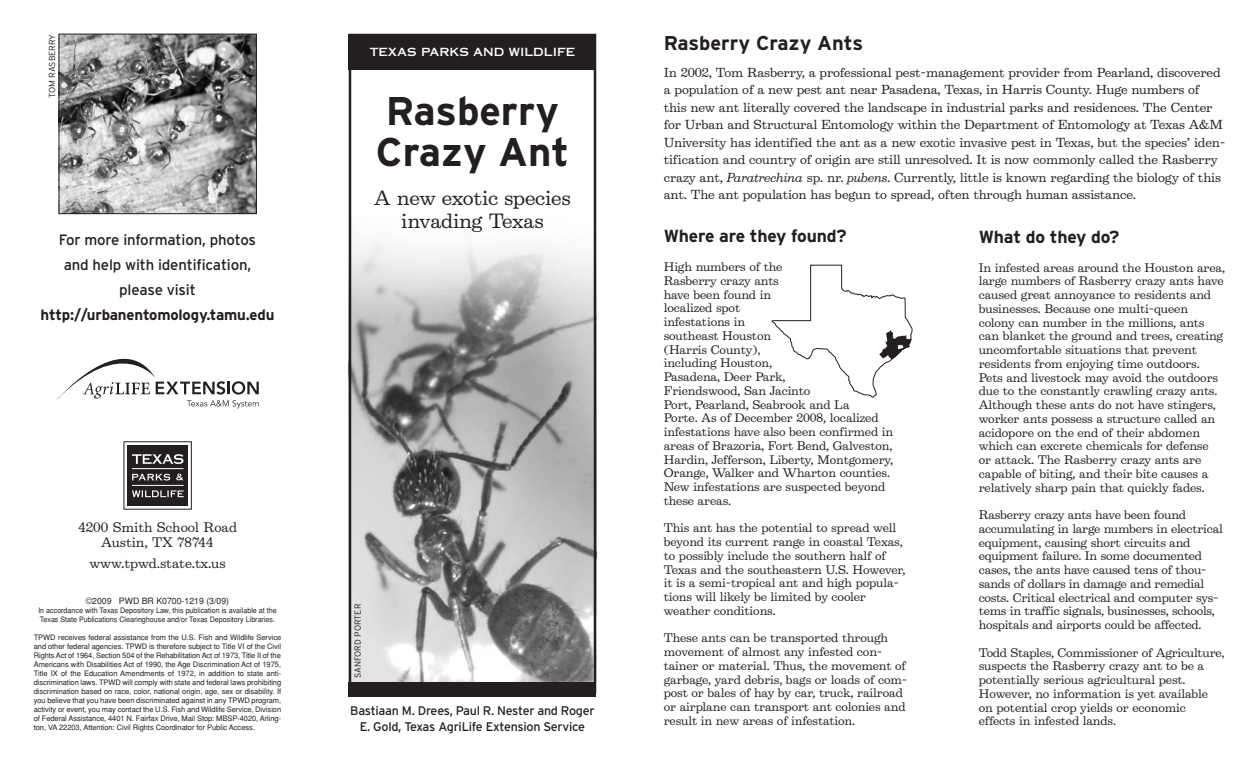
<style>
.page{position:relative;width:1260px;height:765px;background:#fff}
.page>*{position:absolute;margin:0;border:0;box-sizing:border-box;transform-origin:0 0}
.t1{font:700 40px/41.2px "Interstate";color:#231f20}
.t2{font:700 20px "Interstate";color:#231f20}
.t3{font:18.75px/23.8px "Belizio";letter-spacing:-.01em;color:#231f20;text-align:center}
.t4{font:700 17.5px "Interstate";letter-spacing:-.01em;color:#231f20}
.t5{font:15px/25px "Interstate";letter-spacing:-.01em;color:#231f20;text-align:center}
.t6{font:700 15px "Interstate";letter-spacing:-.01em;color:#231f20}
.t7{font:12.5px/16.2px "Interstate";letter-spacing:-.02em;color:#231f20;text-align:center}
.t8{font:12.5px/15px "Belizio";color:#231f20;text-align:center}
.t9{font:11.88px/17.5px "Belizio";letter-spacing:-.01em;color:#231f20}
.t10{font:11.25px/13.8px "Belizio";letter-spacing:-.01em;color:#231f20}
.t11{font:11.25px "Copperplate Thirty One AB";color:#fff}
.t12{font:8.75px "Helvetica";color:#231f20}
.t13{font:300 8.75px "Interstate";color:#231f20}
.t14{font:7.5px/9px "Helvetica";color:#231f20;text-align:justify}
.t15{font:7.5px/9px "Helvetica";color:#231f20;scale:.95 1}
.s1{font-style:italic}
</style>
<div class="page">
<img style="left:352px;top:242px;width:241px;height:440px">
<div style="left:349px;top:34px;width:247px;height:659px;border:2px solid #231f20"></div>
<svg style="left:772px;top:265px;width:140px;height:132px"></svg>
<div style="left:349px;top:34px;width:247px;height:36px;background:#231f20"></div>
<div style="left:349px;top:682px;width:247px;height:15px;background:#231f20"></div>
<div style="left:127px;top:446px;width:61px;height:60px;background:#231f20"></div>
<svg style="left:132px;top:454px;width:52px;height:10px"></svg>
<svg style="left:132px;top:490px;width:52px;height:7px"></svg>
<svg style="left:132px;top:474px;width:38px;height:7px"></svg>
<hr style="left:132px;top:468px;width:52px;height:1px;background:#fff">
<hr style="left:132px;top:485px;width:52px;height:1px;background:#fff">
<svg style="left:176px;top:474px;width:7px;height:6px"></svg>
<svg style="left:56px;top:359px;width:203px;height:49px"></svg>
<img style="left:61px;top:36px;width:194px;height:176px">
<div style="left:59px;top:34px;width:198px;height:180px;border:1px solid #231f20"></div>
<p class="t13" style="left:47px;top:98px;width:66px;rotate:-90deg">TOM RASBERRY</p>
<h3 class="t5" style="left:59px;top:227px;width:199px">For more information, photos and help with identification, please visit</h3>
<h3 class="t6" style="left:41px;top:306px;width:235px">http://urbanentomology.tamu.edu</h3>
<p class="t8" style="left:78px;top:520px;width:160px">4200 Smith School Road<br>Austin, TX 78744</p>
<p class="t8" style="left:89px;top:556px;width:138px">www.tpwd.state.tx.us</p>
<p class="t12" style="left:86px;top:596px;width:145px">©2009 PWD BR K0700-1219 (3/09)</p>
<p class="t15" style="left:38px;top:606px;width:252px">In accordance with Texas Depository Law, this publication is available at the<br>Texas State Publications Clearinghouse and/or Texas Depository Libraries.</p>
<p class="t14" style="left:34px;top:633px;width:249px">TPWD receives federal assistance from the U.S. Fish and Wildlife Service and other federal agencies. TPWD is therefore subject to Title VI of the Civil Rights Act of 1964, Section 504 of the Rehabilitation Act of 1973, Title II of the Americans with Disabilities Act of 1990, the Age Discrimination Act of 1975, Title IX of the Education Amendments of 1972, in addition to state anti&shy;discrimination laws. TPWD will comply with state and federal laws prohibiting discrimination based on race, color, national origin, age, sex or disability. If you believe that you have been discriminated against in any TPWD program, activity or event, you may contact the U.S. Fish and Wildlife Service, Division of Federal Assistance, 4401 N. Fairfax Drive, Mail Stop: MBSP-4020, Arling&shy;ton, VA 22203, Attention: Civil Rights Coordinator for Public Access.</p>
<p class="t11" style="left:370px;top:47px;width:207px">TEXAS PARKS AND WILDLIFE</p>
<h1 class="t1" style="left:376px;top:90px;width:195px">Rasberry<br>Crazy Ant</h1>
<h3 class="t3" style="left:374px;top:186px;width:198px">A new exotic species invading Texas</h3>
<p class="t13" style="left:353px;top:678px;width:76px;rotate:-90deg">SANFORD PORTER</p>
<p class="t7" style="left:350px;top:702px;width:246px">Bastiaan M. Drees, Paul R. Nester and Roger<br>E. Gold, Texas AgriLife Extension Service</p>
<h2 class="t2" style="left:664px;top:31px;width:201px">Rasberry Crazy Ants</h2>
<p class="t9" style="left:664px;top:64px;width:563px">In 2002, Tom Rasberry, a professional pest-management provider from Pearland, discovered a population of a new pest ant near Pasadena, Texas, in Harris County. Huge numbers of<br>this new ant literally covered the landscape in industrial parks and residences. The Center for Urban and Structural Entomology within the Department of Entomology at Texas A&amp;M University has identified the ant as a new exotic invasive pest in Texas, but the species’ iden&shy;tification and country of origin are still unresolved. It is now commonly called the Rasberry crazy ant, <span class="s1">Paratrechina</span> sp. nr. <span class="s1">pubens</span>. Currently, little is known regarding the biology of this ant. The ant population has begun to spread, often through human assistance.</p>
<h3 class="t4" style="left:664px;top:226px;width:184px">Where are they found?</h3>
<p class="t10" style="left:664px;top:260px;width:231px">High numbers of the<br>Rasberry crazy ants<br>have been found in<br>localized spot<br>infestations in<br>southeast Houston<br>(Harris County),<br>including Houston,<br>Pasadena, Deer Park,<br>Friendswood, San Jacinto<br>Port, Pearland, Seabrook and La<br>Porte. As of December 2008, localized infestations have also been confirmed in areas of Brazoria, Fort Bend, Galveston,<br>Hardin, Jefferson, Liberty, Montgomery,<br>Orange, Walker and Wharton counties.<br>New infestations are suspected beyond these areas.</p>
<p class="t10" style="left:664px;top:522px;width:243px">This ant has the potential to spread well beyond its current range in coastal Texas, to possibly include the southern half of Texas and the southeastern U.S. However, it is a semi-tropical ant and high popula&shy;tions will likely be limited by cooler weather conditions.</p>
<p class="t10" style="left:664px;top:632px;width:245px">These ants can be transported through movement of almost any infested con&shy;tainer or material. Thus, the movement of garbage, yard debris, bags or loads of com&shy;post or bales of hay by car, truck, railroad or airplane can transport ant colonies and result in new areas of infestation.</p>
<h3 class="t4" style="left:979px;top:227px;width:142px">What do they do?</h3>
<p class="t10" style="left:979px;top:261px;width:248px">In infested areas around the Houston area, large numbers of Rasberry crazy ants have caused great annoyance to residents and businesses. Because one multi-queen colony can number in the millions, ants can blanket the ground and trees, creating uncomfortable situations that prevent residents from enjoying time outdoors.<br>Pets and livestock may avoid the outdoors due to the constantly crawling crazy ants.<br>Although these ants do not have stingers, worker ants possess a structure called an acidopore on the end of their abdomen which can excrete chemicals for defense<br>or attack. The Rasberry crazy ants are capable of biting, and their bite causes a relatively sharp pain that quickly fades.</p>
<p class="t10" style="left:979px;top:508px;width:246px">Rasberry crazy ants have been found accumulating in large numbers in electrical equipment, causing short circuits and equipment failure. In some documented cases, the ants have caused tens of thou&shy;sands of dollars in damage and remedial costs. Critical electrical and computer sys&shy;tems in traffic signals, businesses, schools, hospitals and airports could be affected.</p>
<p class="t10" style="left:979px;top:646px;width:247px">Todd Staples, Commissioner of Agriculture, suspects the Rasberry crazy ant to be a potentially serious agricultural pest.<br>However, no information is yet available on potential crop yields or economic effects in infested lands.</p>
</div>
